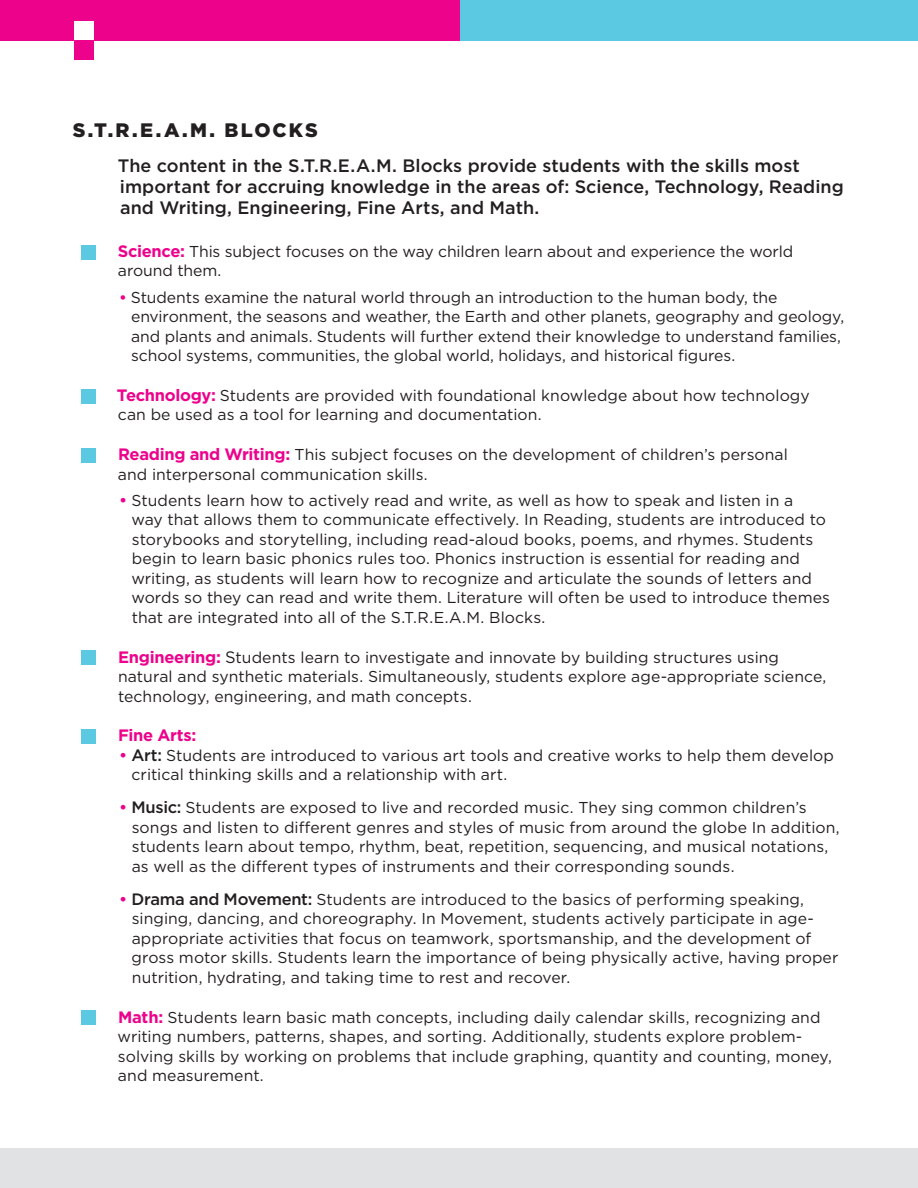
<style>
.page{position:relative;width:918px;height:1188px;background:#fff}
.page>*{position:absolute;margin:0;border:0;box-sizing:border-box;transform-origin:0 0}
.t1{font:900 19.5px "Gotham";letter-spacing:.105em;color:#231f20}
.t2{font:500 18px/21px "Gotham";color:#231f20}
.t3{font:700 16.5px "Gotham";letter-spacing:-.015em;color:#ed028c}
.t4{font:15.75px/19.5px "Gotham";color:#231f20}
.s1{font-weight:700;font-size:16.5px;color:#ed028c}
.s2{font-weight:500;color:#ed028c}
.s3{font-weight:500;font-size:16.5px;color:#ed028c}
.s4{font-size:16.5px}
.s5{font-weight:500;font-size:16.5px}
</style>
<div class="page">
<div style="left:0;top:0;width:918px;height:40px;background:#ed028c"></div>
<div style="left:460px;top:0;width:458px;height:40px;background:#5bc9e1"></div>
<div style="left:74px;top:21px;width:19px;height:19px;background:#fff"></div>
<div style="left:74px;top:40px;width:19px;height:19px;background:#ed028c"></div>
<div style="left:0;top:1148px;width:918px;height:40px;background:#e1e2e4"></div>
<div style="left:81px;top:245px;width:15px;height:15px;background:#5bc9e1"></div>
<div style="left:81px;top:389px;width:15px;height:15px;background:#5bc9e1"></div>
<div style="left:81px;top:448px;width:15px;height:15px;background:#5bc9e1"></div>
<div style="left:81px;top:650px;width:15px;height:15px;background:#5bc9e1"></div>
<div style="left:81px;top:729px;width:15px;height:15px;background:#5bc9e1"></div>
<div style="left:81px;top:1010px;width:15px;height:15px;background:#5bc9e1"></div>
<p class="t1" style="left:73px;top:117px;width:247px">S.T.R.E.A.M. BLOCKS</p>
<p class="t2" style="left:118px;top:155px;width:727px">The content in the S.T.R.E.A.M. Blocks provide students with the skills most important for accruing knowledge in the areas of: Science, Technology, Reading and Writing, Engineering, Fine Arts, and Math.</p>
<p class="t4" style="left:118px;top:241px;width:677px"><span class="s1">Science:</span> This subject focuses on the way children learn about and experience the world around them.</p>
<p class="t4" style="left:131px;top:287px;width:715px;text-indent:-12px"><span class="s2">•</span> Students examine the natural world through an introduction to the human body, the environment, the seasons and weather, the Earth and other planets, geography and geology, and plants and animals. Students will further extend their knowledge to understand families, school systems, communities, the global world, holidays, and historical figures.</p>
<p class="t4" style="left:117px;top:385px;width:694px"><span class="s1">Technology:</span> Students are provided with foundational knowledge about how technology can be used as a tool for learning and documentation.</p>
<p class="t4" style="left:118px;top:444px;width:672px"><span class="s1">Reading and Writing:</span> This subject focuses on the development of children’s personal and interpersonal communication skills.</p>
<p class="t4" style="left:131px;top:490px;width:700px;text-indent:-12px"><span class="s3">•</span> Students learn how to actively read and write, as well as how to speak and listen in a<br>way that allows them to communicate effectively. In Reading, students are introduced to storybooks and storytelling, including read-aloud books, poems, and rhymes. Students begin to learn basic phonics rules too. Phonics instruction is essential for reading and writing, as students will learn how to recognize and articulate the sounds of letters and words so they can read and write them. Literature will often be used to introduce themes that are integrated into all of the S.T.R.E.A.M. Blocks.</p>
<p class="t4" style="left:118px;top:647px;width:710px"><span class="s1">Engineering:</span> <span class="s4">S</span>tudents learn to investigate and innovate by building structures using natural and synthetic materials. Simultaneously, students explore age-appropriate science, technology, engineering, and math concepts.</p>
<p class="t3" style="left:118px;top:725px;width:80px">Fine Arts:</p>
<p class="t4" style="left:132px;top:745px;width:704px;text-indent:-12px"><span class="s3">•</span> <span class="s5">Art:</span> Students are introduced to various art tools and creative works to help them develop critical thinking skills and a relationship with art.</p>
<p class="t4" style="left:132px;top:798px;width:709px;text-indent:-12px"><span class="s3">•</span> <span class="s5">Music:</span> Students are exposed to live and recorded music. They sing common children’s songs and listen to different genres and styles of music from around the globe In addition, students learn about tempo, rhythm, beat, repetition, sequencing, and musical notations, as well as the different types of instruments and their corresponding sounds.</p>
<p class="t4" style="left:132px;top:889px;width:708px;text-indent:-12px"><span class="s3">•</span> <span class="s5">Drama and Movement:</span> Students are introduced to the basics of performing speaking, singing, dancing, and choreography. In Movement, students actively participate in age&shy;appropriate activities that focus on teamwork, sportsmanship, and the development of gross motor skills. Students learn the importance of being physically active, having proper nutrition, hydrating, and taking time to rest and recover.</p>
<p class="t4" style="left:118px;top:1007px;width:716px"><span class="s1">Math:</span> Students learn basic math concepts, including daily calendar skills, recognizing and writing numbers, patterns, shapes, and sorting. Additionally, students explore problem&shy;solving skills by working on problems that include graphing, quantity and counting, money, and measurement.</p>
</div>
